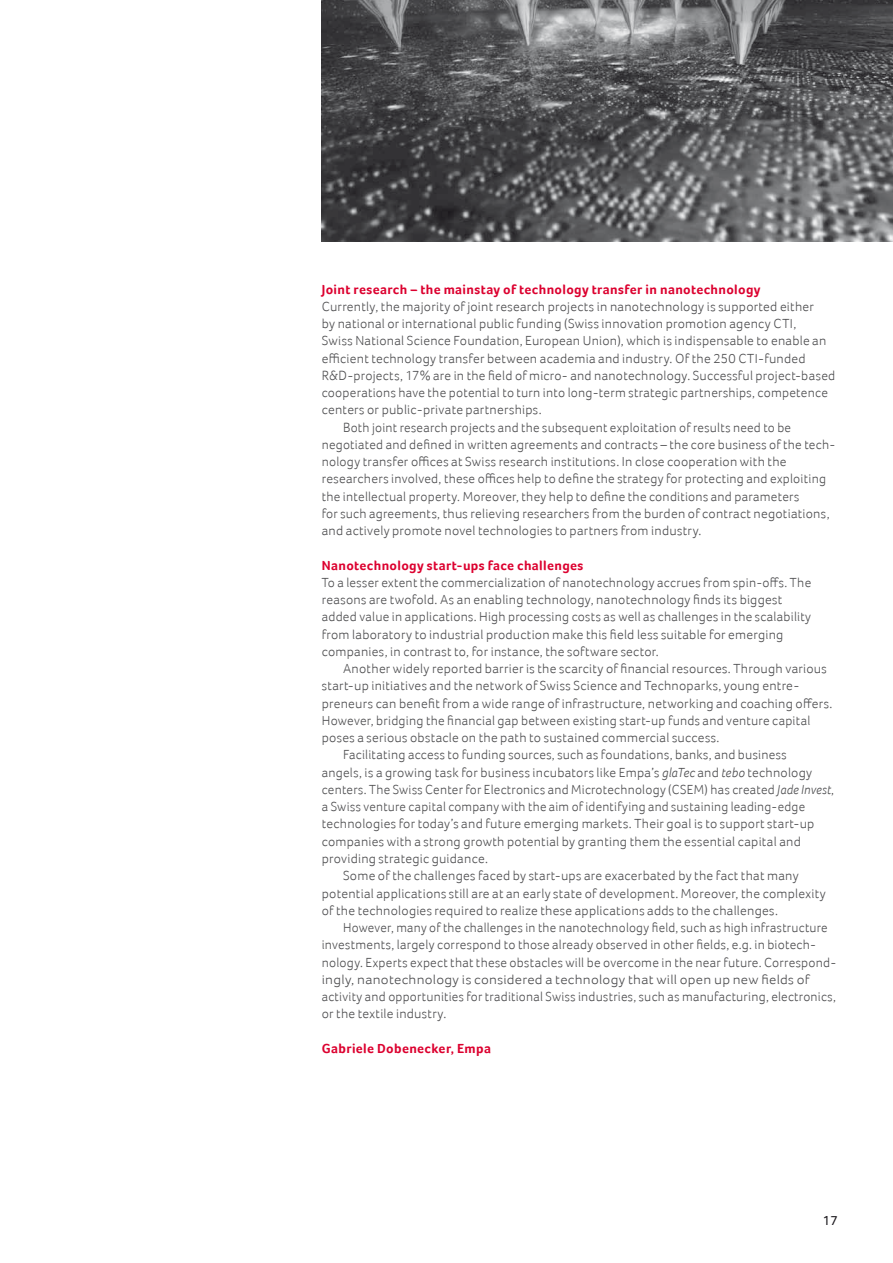
<style>
.page{position:relative;width:893px;height:1263px;background:#fff}
.page>*{position:absolute;margin:0;border:0;box-sizing:border-box;transform-origin:0 0}
.t1{font:300 13.5px/17.2px "Foco";letter-spacing:.02em;color:#4c4c4e}
.t2{font:700 13.5px "Foco";letter-spacing:.025em;color:#dc002f}
.t3{font:300 13.5px "Foco";letter-spacing:.02em;color:#4c4c4e;scale:.96 1}
.t4{font:300 13.5px "Foco";letter-spacing:.02em;color:#4c4c4e;scale:1.08 1}
.t5{font:13.5px "Foco";color:#1a171c}
.s1{font-style:italic}
</style>
<div class="page">
<img style="left:322px;top:0;width:571px;height:241px">
<p class="t2" style="left:322px;top:281px;width:440px">Joint research – the mainstay of technology transfer in nanotechnology</p>
<p class="t1" style="left:322px;top:298px;width:494px">Currently, the majority of joint research projects in nanotechnology is supported either</p>
<p class="t1" style="left:322px;top:315px;width:476px">by national or international public funding (Swiss innovation promotion agency CTI,</p>
<p class="t1" style="left:322px;top:332px;width:506px">Swiss National Science Foundation, European Union), which is indispensable to enable an</p>
<p class="t1" style="left:322px;top:349px;width:485px">efficient technology transfer between academia and industry. Of the 250 CTI-funded</p>
<p class="t1" style="left:322px;top:367px;width:515px">R&amp;D-projects, 17% are in the field of micro- and nanotechnology. Successful project-based</p>
<p class="t1" style="left:322px;top:384px;width:508px">cooperations have the potential to turn into long-term strategic partnerships, competence</p>
<p class="t1" style="left:322px;top:401px;width:221px">centers or public-private partnerships.</p>
<p class="t1" style="left:343px;top:418px;width:450px">Both joint research projects and the subsequent exploitation of results need to be</p>
<p class="t1" style="left:322px;top:436px;width:515px">negotiated and defined in written agreements and contracts – the core business of the tech-</p>
<p class="t1" style="left:322px;top:453px;width:466px">nology transfer offices at Swiss research institutions. In close cooperation with the</p>
<p class="t1" style="left:322px;top:470px;width:506px">researchers involved, these offices help to define the strategy for protecting and exploiting</p>
<p class="t1" style="left:322px;top:487px;width:479px">the intellectual property. Moreover, they help to define the conditions and parameters</p>
<p class="t1" style="left:322px;top:505px;width:509px">for such agreements, thus relieving researchers from the burden of contract negotiations,</p>
<p class="t1" style="left:322px;top:522px;width:381px">and actively promote novel technologies to partners from industry.</p>
<p class="t2" style="left:322px;top:557px;width:263px">Nanotechnology start-ups face challenges</p>
<p class="t1" style="left:322px;top:574px;width:491px">To a lesser extent the commercialization of nanotechnology accrues from spin-offs. The reasons are twofold. As an enabling technology, nanotechnology finds its biggest added value in applications. High processing costs as well as challenges in the scalability from laboratory to industrial production make this field less suitable for emerging companies, in contrast to, for instance, the software sector.</p>
<p class="t1" style="left:343px;top:660px;width:485px">Another widely reported barrier is the scarcity of financial resources. Through various</p>
<p class="t1" style="left:322px;top:677px;width:477px">start-up initiatives and the network of Swiss Science and Technoparks, young entre-</p>
<p class="t1" style="left:322px;top:694px;width:512px">preneurs can benefit from a wide range of infrastructure, networking and coaching offers.</p>
<p class="t1" style="left:322px;top:712px;width:490px">However, bridging the financial gap between existing start-up funds and venture capital</p>
<p class="t1" style="left:322px;top:729px;width:399px">poses a serious obstacle on the path to sustained commercial success.</p>
<p class="t1" style="left:343px;top:746px;width:445px">Facilitating access to funding sources, such as foundations, banks, and business</p>
<p class="t1" style="left:322px;top:763px;width:492px">angels, is a growing task for business incubators like Empa’s <span class="s1">glaTec</span> and <span class="s1">tebo</span> technology</p>
<p class="t1" style="left:322px;top:781px;width:514px">centers. The Swiss Center for Electronics and Microtechnology (CSEM) has created <span class="s1">Jade Invest</span>,</p>
<p class="t1" style="left:322px;top:798px;width:485px">a Swiss venture capital company with the aim of identifying and sustaining leading-edge</p>
<p class="t1" style="left:322px;top:815px;width:494px">technologies for today’s and future emerging markets. Their goal is to support start-up</p>
<p class="t1" style="left:322px;top:832px;width:481px">companies with a strong growth potential by granting them the essential capital and</p>
<p class="t1" style="left:322px;top:850px;width:168px">providing strategic guidance.</p>
<p class="t1" style="left:343px;top:867px;width:457px">Some of the challenges faced by start-ups are exacerbated by the fact that many</p>
<p class="t1" style="left:322px;top:884px;width:505px">potential applications still are at an early state of development. Moreover, the complexity</p>
<p class="t1" style="left:322px;top:901px;width:458px">of the technologies required to realize these applications adds to the challenges.</p>
<p class="t3" style="left:343px;top:920px;width:506px">However, many of the challenges in the nanotechnology field, such as high infrastructure</p>
<p class="t1" style="left:322px;top:936px;width:494px">investments, largely correspond to those already observed in other fields, e.g. in biotech-</p>
<p class="t1" style="left:322px;top:953px;width:516px">nology. Experts expect that these obstacles will be overcome in the near future. Correspond-</p>
<p class="t4" style="left:322px;top:971px;width:453px">ingly, nanotechnology is considered a technology that will open up new fields of</p>
<p class="t1" style="left:322px;top:988px;width:516px">activity and opportunities for traditional Swiss industries, such as manufacturing, electronics,</p>
<p class="t1" style="left:322px;top:1005px;width:126px">or the textile industry.</p>
<p class="t2" style="left:322px;top:1040px;width:171px">Gabriele Dobenecker, Empa</p>
<p class="t5" style="left:823px;top:1212px;width:16px">17</p>
</div>
